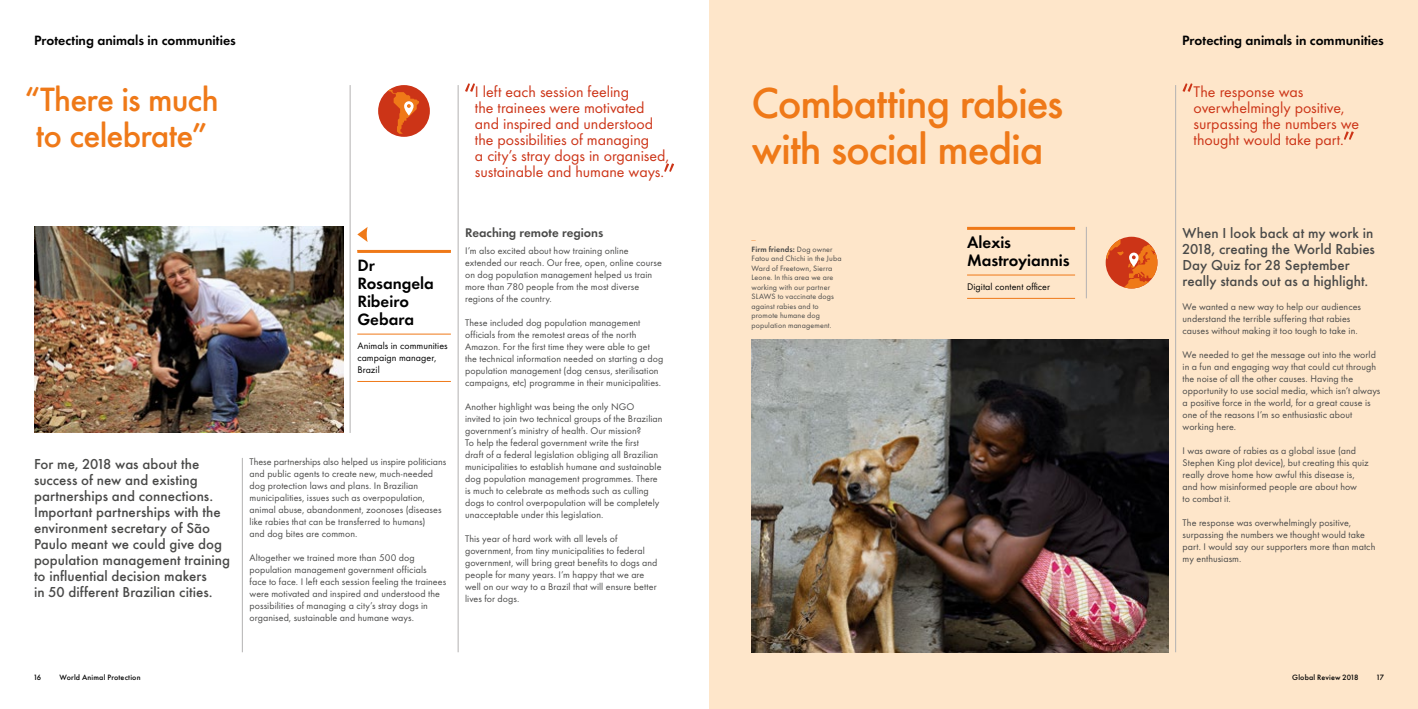
<style>
.page{position:relative;width:1418px;height:709px;background:#fff}
.page>*{position:absolute;margin:0;border:0;box-sizing:border-box;transform-origin:0 0}
.t1{font:500 45px/46px "Futura Round";letter-spacing:-.025em;color:#ef7918}
.t2{font:500 35px/36px "Futura Round";letter-spacing:-.025em;color:#ef7918;text-align:center}
.t3{font:600 17px/18px "Futura Round";color:#000}
.t4{font:16px/16px "Futura Round";letter-spacing:-.005em;color:#cc3417}
.t5{font:500 15px/16px "Futura Round";color:#4a4a49}
.t6{font:600 14px "Futura Round";color:#000}
.t7{font:600 13px "Futura Round";color:#4a4a49}
.t8{font:10px/12px "Futura Round";letter-spacing:.005em;color:#4a4a49}
.t9{font:10px/12px "Futura Round";letter-spacing:.005em;color:#000}
.t10{font:8px/9.5px "Futura Round";letter-spacing:.015em;color:#4a4a49}
.t11{font:500 8px "Futura Round";letter-spacing:.02em;color:#000}
.s1{color:#f28f3c}
.s2{font-weight:600}
</style>
<div class="page">
<div style="left:709px;top:0;width:708px;height:709px;background:#fee6ca"></div>
<hr style="left:357px;top:250px;width:94px;height:3px;background:#ef7918">
<hr style="left:357px;top:334px;width:94px;height:1px;background:#ef7918">
<hr style="left:357px;top:381px;width:94px;height:1px;background:#ef7918">
<svg style="left:357px;top:227px;width:10px;height:15px"></svg>
<hr style="left:242px;top:458px;width:1px;height:194px;background:#b3b2b2">
<hr style="left:458px;top:85px;width:1px;height:567px;background:#b3b2b2">
<hr style="left:350px;top:85px;width:1px;height:348px;background:#b3b2b2">
<img style="left:751px;top:339px;width:417px;height:313px">
<div style="left:378px;top:85px;width:52px;height:52px;background:#cc3417;border-radius:50%"></div>
<svg style="left:378px;top:85px;width:41px;height:49px"></svg>
<img style="left:34px;top:227px;width:309px;height:206px">
<hr style="left:967px;top:227px;width:108px;height:3px;background:#ef7918">
<hr style="left:967px;top:275px;width:108px;height:1px;background:#ef7918">
<hr style="left:967px;top:298px;width:108px;height:1px;background:#ef7918">
<hr style="left:1086px;top:227px;width:1px;height:71px;background:#b3b2b2">
<svg style="left:1182px;top:83px;width:10px;height:9px"></svg>
<svg style="left:1344px;top:131px;width:9px;height:9px"></svg>
<svg style="left:465px;top:83px;width:10px;height:9px"></svg>
<svg style="left:664px;top:163px;width:10px;height:9px"></svg>
<svg style="left:1105px;top:237px;width:52px;height:51px"></svg>
<hr style="left:1175px;top:85px;width:1px;height:567px;background:#b3b2b2">
<h3 class="t6" style="left:34px;top:29px;width:203px">Protecting animals in communities</h3>
<h3 class="t6" style="left:1182px;top:29px;width:203px">Protecting animals in communities</h3>
<h2 class="t2" style="left:24px;top:78px;width:196px">“There is much to celebrate”</h2>
<p class="t5" style="left:34px;top:454px;width:198px">For me, 2018 was about the success of new and existing partnerships and connections.<br>Important partnerships with the environment secretary of São<br>Paulo meant we could give dog population management training to influential decision makers<br>in 50 different Brazilian cities.</p>
<p class="t11" style="left:34px;top:671px;width:9px">16</p>
<p class="t11" style="left:60px;top:671px;width:82px">World Animal Protection</p>
<h3 class="t4" style="left:475px;top:82px;width:196px">I left each session feeling<br>the trainees were motivated and inspired and understood the possibilities of managing<br>a city’s stray dogs in organised, sustainable and humane ways.</h3>
<h3 class="t3" style="left:357px;top:255px;width:78px">Dr<br>Rosangela<br>Ribeiro<br>Gebara</h3>
<p class="t9" style="left:357px;top:339px;width:92px">Animals in communities campaign manager,<br>Brazil</p>
<p class="t8" style="left:249px;top:455px;width:198px">These partnerships also helped us inspire politicians and public agents to create new, much-needed dog protection laws and plans. In Brazilian municipalities, issues such as overpopulation, animal abuse, abandonment, zoonoses (diseases like rabies that can be transferred to humans)<br>and dog bites are common.</p>
<p class="t8" style="left:249px;top:551px;width:198px">Altogether we trained more than 500 dog population management government officials<br>face to face. I left each session feeling the trainees were motivated and inspired and understood the possibilities of managing a city’s stray dogs in organised, sustainable and humane ways.</p>
<h3 class="t7" style="left:465px;top:222px;width:140px">Reaching remote regions</h3>
<p class="t8" style="left:465px;top:244px;width:198px">I’m also excited about how training online extended our reach. Our free, open, online course on dog population management helped us train more than 780 people from the most diverse regions of the country.</p>
<p class="t8" style="left:465px;top:316px;width:200px">These included dog population management officials from the remotest areas of the north Amazon. For the first time they were able to get the technical information needed on starting a dog population management (dog census, sterilisation campaigns, etc) programme in their municipalities.</p>
<p class="t8" style="left:465px;top:400px;width:199px">Another highlight was being the only NGO<br>invited to join two technical groups of the Brazilian government’s ministry of health. Our mission?<br>To help the federal government write the first<br>draft of a federal legislation obliging all Brazilian municipalities to establish humane and sustainable dog population management programmes. There is much to celebrate as methods such as culling dogs to control overpopulation will be completely unacceptable under this legislation.</p>
<p class="t8" style="left:465px;top:532px;width:194px">This year of hard work with all levels of government, from tiny municipalities to federal government, will bring great benefits to dogs and people for many years. I’m happy that we are well on our way to a Brazil that will ensure better lives for dogs.</p>
<h1 class="t1" style="left:751px;top:76px;width:313px">Combatting rabies with social media</h1>
<h3 class="t4" style="left:1193px;top:82px;width:167px">The response was overwhelmingly positive, surpassing the numbers we thought would take part.</h3>
<p class="t10" style="left:751px;top:234px;width:91px"><span class="s1">—<br></span><span class="s2">Firm friends:</span> Dog owner<br>Fatou and Chichi in the Juba<br>Ward of Freetown, Sierra<br>Leone. In this area we are working with our partner<br>SLAWS to vaccinate dogs against rabies and to promote humane dog population management.</p>
<h3 class="t3" style="left:967px;top:232px;width:104px">Alexis<br>Mastroyiannis</h3>
<p class="t9" style="left:967px;top:280px;width:84px">Digital content officer</p>
<h3 class="t5" style="left:1182px;top:224px;width:194px">When I look back at my work in<br>2018, creating the World Rabies<br>Day Quiz for 28 September really stands out as a highlight.</h3>
<p class="t8" style="left:1182px;top:300px;width:180px">We wanted a new way to help our audiences understand the terrible suffering that rabies causes without making it too tough to take in.</p>
<p class="t8" style="left:1182px;top:348px;width:199px">We needed to get the message out into the world in a fun and engaging way that could cut through the noise of all the other causes. Having the opportunity to use social media, which isn’t always a positive force in the world, for a great cause is one of the reasons I’m so enthusiastic about working here.</p>
<p class="t8" style="left:1182px;top:444px;width:188px">I was aware of rabies as a global issue (and Stephen King plot device), but creating this quiz really drove home how awful this disease is, and how misinformed people are about how<br>to combat it.</p>
<p class="t8" style="left:1182px;top:516px;width:194px">The response was overwhelmingly positive, surpassing the numbers we thought would take part. I would say our supporters more than match my enthusiasm.</p>
<p class="t11" style="left:1292px;top:671px;width:68px">Global Review 2018</p>
<p class="t11" style="left:1376px;top:671px;width:8px">17</p>
</div>
